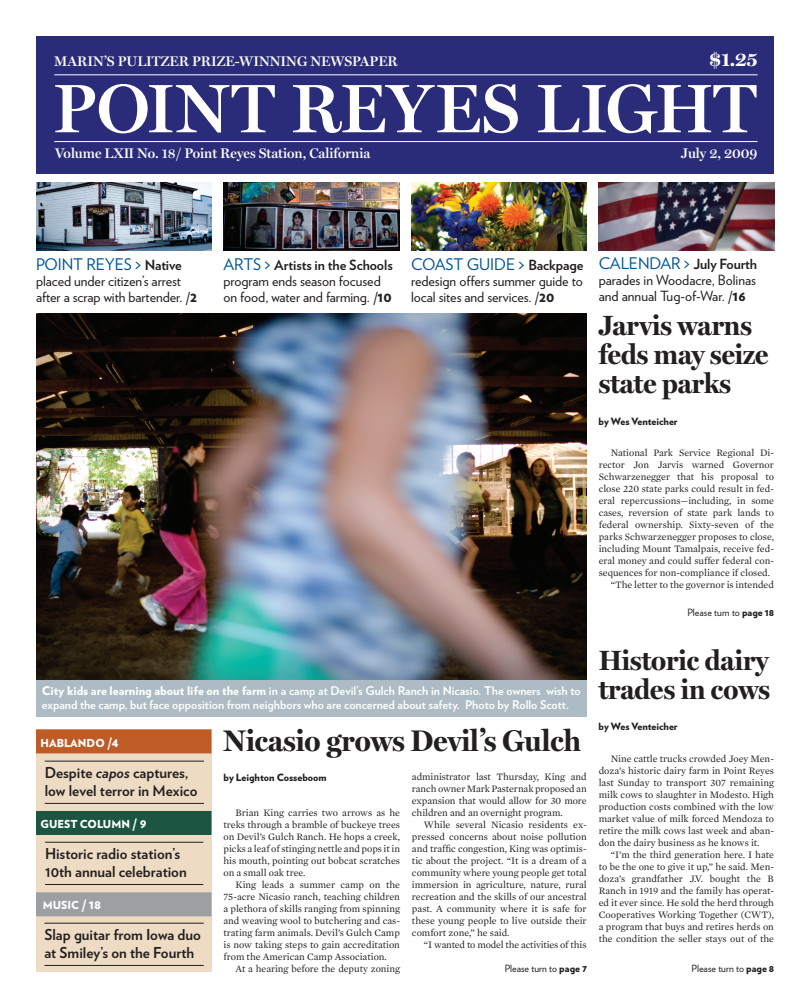
<style>
.page{position:relative;width:810px;height:1008px;background:#fff}
.page>*{position:absolute;margin:0;border:0;box-sizing:border-box;transform-origin:0 0}
.t1{font:600 69px "Miller Display";letter-spacing:.005em;color:#fff}
.t2{font:700 30px "Miller Display";color:#231f20}
.t3{font:700 28px/29px "Miller Display";color:#231f20}
.t4{font:700 20px "Miller Display";color:#fff}
.t5{font:16px "Verlag";letter-spacing:-.01em;color:#015595}
.t6{font:700 15px/18px "Verlag";color:#231f20}
.t7{font:14px/16px "Verlag";letter-spacing:-.005em;color:#231f20;text-align:justify}
.t8{font:600 14px "Miller Display";color:#fff}
.t9{font:700 12px/14px "Verlag";color:#fff}
.t10{font:900 11px "Verlag";color:#fff}
.story_mercury{font:10px/12px "Mercury Text G1";color:#231f20;text-align:justify}
.t11{font:10px "Verlag";color:#231f20}
.t12{font:900 10px "Verlag";color:#231f20}
.story_mercury-2{font:10px "Mercury Text G1";letter-spacing:-.02em;color:#231f20}
.s1{font-weight:700;font-size:14px;color:#231f20}
.s2{font-weight:900}
.s3{font-size:16px;color:#015595}
.s4{font-weight:700}
.s5{font-size:13px}
.s6{font-style:italic}
</style>
<div class="page">
<div style="left:36px;top:36px;width:738px;height:138px;background:#2a2c7a"></div>
<hr style="left:54px;top:74px;width:704px;height:1px;background:#fff">
<hr style="left:54px;top:141px;width:704px;height:1px;background:#fff">
<div style="left:36px;top:679px;width:551px;height:37px;background:#acbbc4"></div>
<img style="left:599px;top:182px;width:175px;height:69px">
<img style="left:411px;top:182px;width:176px;height:69px">
<div style="left:36px;top:729px;width:176px;height:243px;background:#eddcc3"></div>
<div style="left:36px;top:729px;width:176px;height:24px;background:#bf5b27"></div>
<div style="left:36px;top:811px;width:176px;height:24px;background:#1c5541"></div>
<hr style="left:45px;top:842px;width:158px;height:1px;background:#231f20">
<hr style="left:45px;top:884px;width:158px;height:1px;background:#231f20">
<hr style="left:45px;top:761px;width:159px;height:1px;background:#231f20">
<hr style="left:45px;top:803px;width:159px;height:1px;background:#231f20">
<div style="left:36px;top:892px;width:176px;height:24px;background:#9d9fa2"></div>
<hr style="left:44px;top:923px;width:160px;height:1px;background:#231f20">
<hr style="left:44px;top:965px;width:160px;height:1px;background:#231f20">
<img style="left:224px;top:182px;width:176px;height:69px">
<img style="left:36px;top:314px;width:551px;height:366px">
<img style="left:36px;top:182px;width:176px;height:69px">
<p class="t8" style="left:54px;top:53px;width:33px">MARIN</p>
<p class="t8" style="left:104px;top:53px;width:160px">’S PULITZER PRIZE-WINNING</p>
<p class="t8" style="left:310px;top:53px;width:22px">NEWSP</p>
<p class="t8" style="left:360px;top:53px;width:20px">APER</p>
<p class="t4" style="left:709px;top:48px;width:50px">$1.25</p>
<p class="t1" style="left:53px;top:67px;width:705px">POINT REYES LIGHT</p>
<p class="t8" style="left:55px;top:145px;width:317px">VOLUME LXII NO. 18/ POINT REYES STATION, CALIFORNIA</p>
<p class="t8" style="left:681px;top:145px;width:78px">JULY 2, 2009</p>
<p class="t5" style="left:36px;top:252px;width:147px">POINT REYES &gt; <span class="s1">Native</span></p>
<p class="t7" style="left:36px;top:272px;width:163px">placed under citizen’s arrest after a scrap with bartender. /<span class="s2">2</span></p>
<p class="t7" style="left:224px;top:256px;width:171px"><span class="s3">ARTS &gt;</span> <span class="s4">Artists in the Schools </span>program ends season focused</p>
<p class="t7" style="left:224px;top:288px;width:170px">on food, water and farming. /<span class="s2">10</span></p>
<p class="t5" style="left:411px;top:252px;width:88px">COAST guide</p>
<p class="t7" style="left:411px;top:256px;width:174px;text-indent:107px"><span class="s3">&gt;</span> <span class="s4">Backpage </span>redesign offers summer guide to local sites and services. /<span class="s2">20</span></p>
<p class="t7" style="left:599px;top:255px;width:160px"><span class="s3">CALENDAR &gt;</span> <span class="s4">July Fourth </span>parades in Woodacre, Bolinas and annual Tug-of-War. /<span class="s2">16</span></p>
<p class="t3" style="left:599px;top:311px;width:171px">Jarvis warns feds may seize state parks</p>
<p class="t12" style="left:598px;top:413px;width:81px">by Wes Venteicher</p>
<p class="story_mercury" style="left:599px;top:447px;width:177px;text-indent:12px">National Park Service Regional Di&shy;rector Jon Jarvis warned Governor Schwarzenegger that his proposal to close 220 state parks could result in fed&shy;eral repercussions—including, in some cases, reversion of state park lands to federal ownership. Sixty-seven of the parks Schwarzenegger proposes to close, including Mount Tamalpais, receive fed&shy;eral money and could suffer federal con&shy;sequences for non-compliance if closed.</p>
<p class="story_mercury" style="left:611px;top:579px;width:165px">“The letter to the governor is intended</p>
<p class="t11" style="left:687px;top:605px;width:88px">Please turn to <span class="s2">page 18</span></p>
<p class="t9" style="left:42px;top:683px;width:540px"><span class="s2">City kids are learning about life on the farm</span> in a camp at Devil’s Gulch Ranch in Nicasio. The owners wish to expand the camp, but face opposition from neighbors who are concerned about safety. Photo by Rollo Scott.</p>
<p class="t10" style="left:41px;top:734px;width:79px">HABLANDO <span class="s5">/4</span></p>
<p class="t6" style="left:45px;top:763px;width:154px">Despite <span class="s6">capos</span> captures, low level terror in Mexico</p>
<p class="t10" style="left:41px;top:815px;width:108px">GUEST COLUMN <span class="s5">/ 9</span></p>
<p class="t6" style="left:45px;top:844px;width:143px">Historic radio station’s<br>10th annual celebration</p>
<p class="t10" style="left:43px;top:896px;width:60px">MUSIC <span class="s5">/ 18</span></p>
<p class="t6" style="left:44px;top:925px;width:158px">Slap guitar from Iowa duo at Smiley’s on the Fourth</p>
<p class="t2" style="left:224px;top:722px;width:359px">Nicasio grows Devil’s Gulch</p>
<p class="t12" style="left:224px;top:769px;width:105px">by Leighton Cosseboom</p>
<p class="story_mercury" style="left:224px;top:807px;width:178px;text-indent:12px">Brian King carries two arrows as he treks through a bramble of buckeye trees on Devil’s Gulch Ranch. He hops a creek, picks a leaf of stinging nettle and pops it in his mouth, pointing out bobcat scratches on a small oak tree.</p>
<p class="story_mercury" style="left:224px;top:879px;width:178px;text-indent:12px">King leads a summer camp on the 75-acre Nicasio ranch, teaching children a plethora of skills ranging from spinning and weaving wool to butchering and cas&shy;trating farm animals. Devil’s Gulch Camp is now taking steps to gain accreditation from the American Camp Association.</p>
<p class="story_mercury" style="left:236px;top:963px;width:166px">At a hearing before the deputy zoning</p>
<p class="story_mercury" style="left:412px;top:771px;width:176px">administrator last Thursday, King and ranch owner Mark Pasternak proposed an expansion that would allow for 30 more children and an overnight program.</p>
<p class="story_mercury" style="left:412px;top:819px;width:176px;text-indent:12px">While several Nicasio residents ex&shy;pressed concerns about noise pollution and traffic congestion, King was optimis&shy;tic about the project. “It is a dream of a community where young people get total immersion in agriculture, nature, rural recreation and the skills of our ancestral past. A community where it is safe for these young people to live outside their comfort zone,” he said.</p>
<p class="story_mercury-2" style="left:424px;top:939px;width:164px">“I wanted to model the activities of this</p>
<p class="t11" style="left:505px;top:961px;width:84px">Please turn to <span class="s2">page 7</span></p>
<p class="t3" style="left:599px;top:645px;width:173px">Historic dairy trades in cows</p>
<p class="t12" style="left:598px;top:718px;width:81px">by Wes Venteicher</p>
<p class="story_mercury" style="left:599px;top:753px;width:177px;text-indent:12px">Nine cattle trucks crowded Joey Men&shy;doza’s historic dairy farm in Point Reyes last Sunday to transport 307 remaining milk cows to slaughter in Modesto. High production costs combined with the low market value of milk forced Mendoza to retire the milk cows last week and aban&shy;don the dairy business as he knows it.</p>
<p class="story_mercury" style="left:599px;top:849px;width:177px;text-indent:12px">“I’m the third generation here. I hate to be the one to give it up,” he said. Men&shy;doza’s grandfather J.V. bought the B Ranch in 1919 and the family has operat&shy;ed it ever since. He sold the herd through Cooperatives Working Together (CWT), a program that buys and retires herds on the condition the seller stays out of the</p>
<p class="t11" style="left:692px;top:961px;width:84px">Please turn to <span class="s2">page 8</span></p>
</div>
